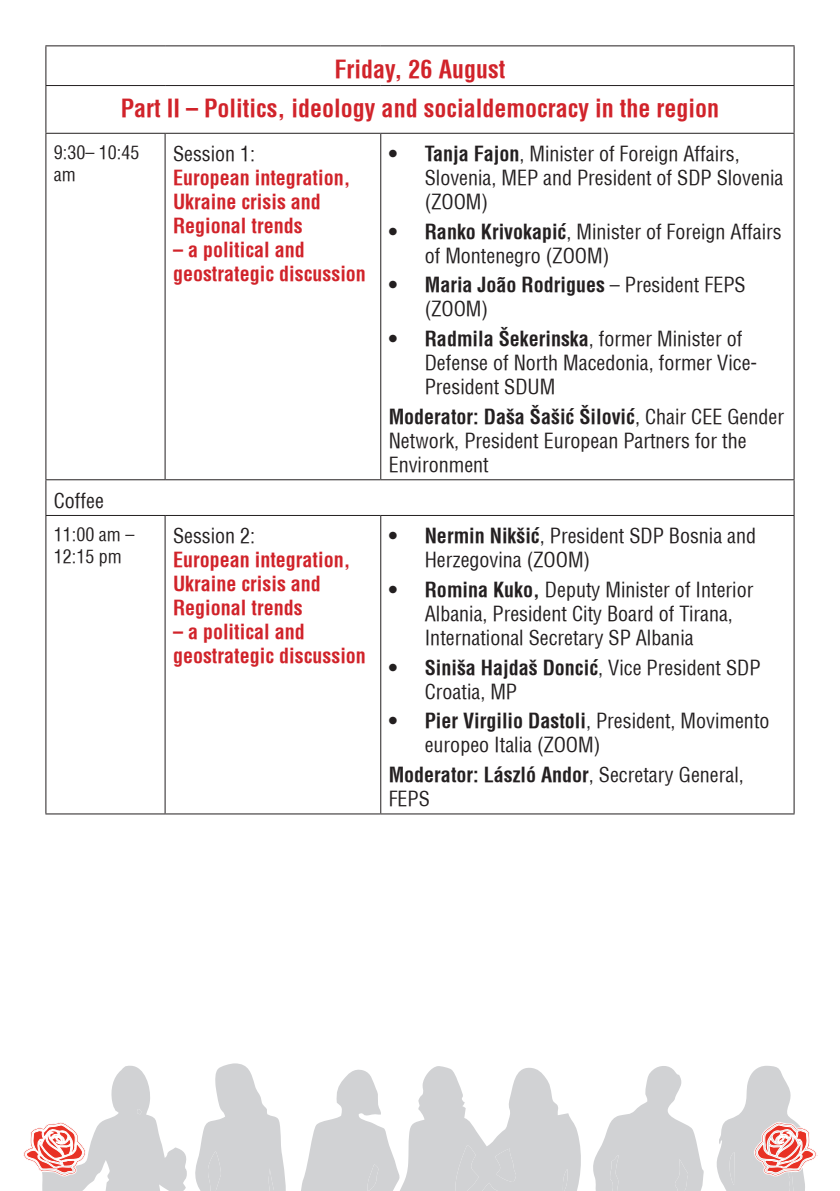
<style>
.page{position:relative;width:840px;height:1191px;background:#fff}
.page>*{position:absolute;margin:0;border:0;box-sizing:border-box;transform-origin:0 0}
.Datum_i_Blok{font:700 24px "Helvetica CE Condensed";color:#d1232a}
.Tablica_tekst{font:20px/24px "Helvetica CE Condensed";color:#231f20}
.Panel{font:700 20px/24px "Helvetica CE Condensed";color:#d1232a}
.Vrijeme{font:18px/21.6px "Helvetica CE Condensed";color:#231f20}
.s1{font-weight:700}
</style>
<div class="page">
<svg style="left:593px;top:1066px;width:111px;height:125px"></svg>
<svg style="left:301px;top:1066px;width:280px;height:125px"></svg>
<svg style="left:716px;top:1066px;width:101px;height:125px"></svg>
<svg style="left:23px;top:1063px;width:263px;height:128px"></svg>
<hr style="left:45px;top:45px;width:120px;height:1px;background:#231f20">
<hr style="left:165px;top:45px;width:215px;height:1px;background:#231f20">
<hr style="left:380px;top:45px;width:414px;height:1px;background:#231f20">
<hr style="left:45px;top:85px;width:120px;height:1px;background:#231f20">
<hr style="left:165px;top:85px;width:215px;height:1px;background:#231f20">
<hr style="left:380px;top:85px;width:414px;height:1px;background:#231f20">
<hr style="left:45px;top:133px;width:120px;height:1px;background:#231f20">
<hr style="left:165px;top:133px;width:215px;height:1px;background:#231f20">
<hr style="left:380px;top:133px;width:414px;height:1px;background:#231f20">
<hr style="left:45px;top:479px;width:120px;height:1px;background:#231f20">
<hr style="left:165px;top:479px;width:215px;height:1px;background:#231f20">
<hr style="left:380px;top:479px;width:414px;height:1px;background:#231f20">
<hr style="left:45px;top:515px;width:120px;height:1px;background:#231f20">
<hr style="left:165px;top:515px;width:215px;height:1px;background:#231f20">
<hr style="left:380px;top:515px;width:414px;height:1px;background:#231f20">
<hr style="left:45px;top:813px;width:120px;height:1px;background:#231f20">
<hr style="left:165px;top:813px;width:215px;height:1px;background:#231f20">
<hr style="left:380px;top:813px;width:414px;height:1px;background:#231f20">
<hr style="left:45px;top:46px;width:1px;height:39px;background:#231f20">
<hr style="left:45px;top:86px;width:1px;height:47px;background:#231f20">
<hr style="left:45px;top:134px;width:1px;height:345px;background:#231f20">
<hr style="left:45px;top:480px;width:1px;height:35px;background:#231f20">
<hr style="left:45px;top:516px;width:1px;height:297px;background:#231f20">
<hr style="left:793px;top:46px;width:1px;height:39px;background:#231f20">
<hr style="left:793px;top:86px;width:1px;height:47px;background:#231f20">
<hr style="left:164px;top:134px;width:1px;height:345px;background:#231f20">
<hr style="left:380px;top:134px;width:1px;height:345px;background:#231f20">
<hr style="left:793px;top:134px;width:1px;height:345px;background:#231f20">
<hr style="left:793px;top:480px;width:1px;height:35px;background:#231f20">
<hr style="left:164px;top:516px;width:1px;height:297px;background:#231f20">
<hr style="left:380px;top:516px;width:1px;height:297px;background:#231f20">
<hr style="left:793px;top:516px;width:1px;height:297px;background:#231f20">
<p class="Datum_i_Blok" style="left:334px;top:54px;width:172px">Friday, 26 August</p>
<p class="Datum_i_Blok" style="left:121px;top:93px;width:599px">Part II – Politics, ideology and socialdemocracy in the region</p>
<p class="Vrijeme" style="left:54px;top:142px;width:87px">9:30– 10:45 am</p>
<p class="Tablica_tekst" style="left:173px;top:142px;width:84px">Session 1:</p>
<p class="Tablica_tekst" style="left:424px;top:142px;width:360px;text-indent:-36px"><span class="s1">• Tanja Fajon</span>, Minister of Foreign Affairs,<br>Slovenia, MEP and President of SDP Slovenia (ZOOM)</p>
<p class="Tablica_tekst" style="left:424px;top:219px;width:358px;text-indent:-36px"><span class="s1">• Ranko Krivokapić</span>, Minister of Foreign Affairs of Montenegro (ZOOM)</p>
<p class="Tablica_tekst" style="left:424px;top:273px;width:322px;text-indent:-36px"><span class="s1">• Maria João Rodrigues</span> – President FEPS (ZOOM)</p>
<p class="Tablica_tekst" style="left:424px;top:327px;width:334px;text-indent:-36px"><span class="s1">• Radmila Šekerinska</span>, former Minister of<br>Defense of North Macedonia, former Vice-<br>President SDUM</p>
<p class="Tablica_tekst" style="left:388px;top:404px;width:396px"><span class="s1">Moderator: Daša Šašić Šilović</span>, Chair CEE Gender<br>Network, President European Partners for the<br>Environment</p>
<p class="Panel" style="left:173px;top:166px;width:179px">European integration,<br>Ukraine crisis and<br>Regional trends</p>
<p class="Panel" style="left:173px;top:238px;width:194px">– a political and geostrategic discussion</p>
<p class="Tablica_tekst" style="left:54px;top:488px;width:51px">Coffee</p>
<p class="Vrijeme" style="left:54px;top:524px;width:82px">11:00 am –<br>12:15 pm</p>
<p class="Tablica_tekst" style="left:173px;top:524px;width:84px">Session 2:</p>
<p class="Panel" style="left:173px;top:548px;width:179px">European integration,<br>Ukraine crisis and<br>Regional trends</p>
<p class="Panel" style="left:173px;top:620px;width:194px">– a political and geostrategic discussion</p>
<p class="Tablica_tekst" style="left:424px;top:524px;width:333px;text-indent:-36px"><span class="s1">• Nermin Nikšić</span>, President SDP Bosnia and<br>Herzegovina (ZOOM)</p>
<p class="Tablica_tekst" style="left:424px;top:577px;width:330px;text-indent:-36px"><span class="s1">• Romina Kuko,</span> Deputy Minister of Interior<br>Albania, President City Board of Tirana,<br>International Secretary SP Albania</p>
<p class="Tablica_tekst" style="left:424px;top:655px;width:337px;text-indent:-36px"><span class="s1">• Siniša Hajdaš Doncić</span>, Vice President SDP<br>Croatia, MP</p>
<p class="Tablica_tekst" style="left:424px;top:709px;width:346px;text-indent:-36px"><span class="s1">• Pier Virgilio Dastoli</span>, President, Movimento europeo Italia (ZOOM)</p>
<p class="Tablica_tekst" style="left:388px;top:762px;width:356px"><span class="s1">Moderator: László Andor</span>, Secretary General,<br>FEPS</p>
</div>
